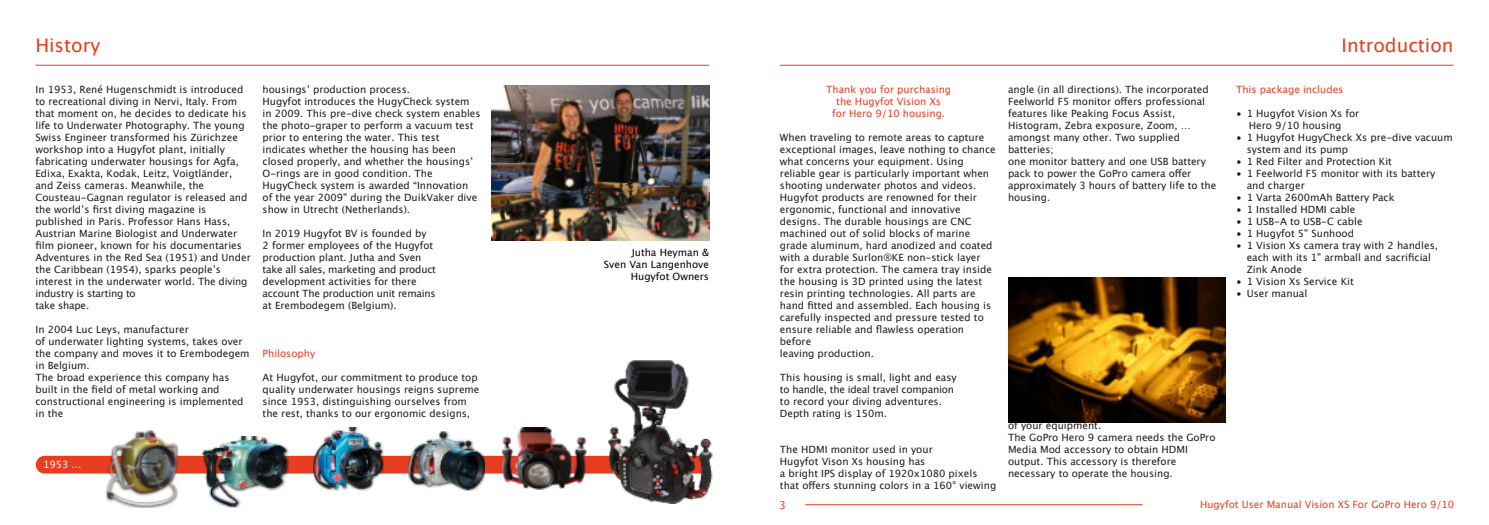
<style>
.page{position:relative;width:1489px;height:525px;background:#fff}
.page>*{position:absolute;margin:0;border:0;box-sizing:border-box;transform-origin:0 0}
.t1{font:18.75px "Lucida Grande";color:#e73e22}
.t2{font:10.75px "Lucida Grande";color:#e73e22}
.t3{font:10px/12px "Lucida Grande";color:#1d1d1b}
.t4{font:10px/12px "Lucida Grande";color:#e73e22;text-align:center}
.t5{font:10px/12px "Lucida Grande";color:#000;text-align:right}
.t6{font:10px "Lucida Grande";color:#fff}
</style>
<div class="page">
<hr style="left:805px;top:504px;width:337px;height:1px;background:#e73e22">
<div style="left:36px;top:455px;width:673px;height:18px;background:#e73e22;border-radius:9px"></div>
<img style="left:123px;top:447px;width:56px;height:59px">
<img style="left:106px;top:430px;width:72px;height:75px">
<img style="left:408px;top:431px;width:76px;height:58px">
<img style="left:503px;top:427px;width:84px;height:63px">
<img style="left:325px;top:444px;width:58px;height:46px">
<img style="left:313px;top:427px;width:69px;height:62px">
<img style="left:224px;top:448px;width:64px;height:59px">
<img style="left:202px;top:436px;width:85px;height:70px">
<img style="left:608px;top:360px;width:105px;height:143px">
<img style="left:491px;top:85px;width:218px;height:155px">
<hr style="left:35px;top:65px;width:674px;height:1px;background:#e73e22">
<hr style="left:780px;top:65px;width:673px;height:1px;background:#e73e22">
<img style="left:1008px;top:277px;width:217px;height:145px">
<h1 class="t1" style="left:35px;top:38px;width:66px">History</h1>
<h1 class="t1" style="left:1341px;top:38px;width:113px">Introduction</h1>
<p class="t4" style="left:1235px;top:84px;width:109px">This package includes</p>
<p class="t3" style="left:1235px;top:108px;width:125px;text-align:center">• 1 Hugyfot Vision Xs for<br>Hero 9/10 housing</p>
<p class="t3" style="left:1246px;top:132px;width:208px;text-indent:-11px">• 1 Hugyfot HugyCheck Xs pre-dive vacuum system and its pump</p>
<p class="t3" style="left:1235px;top:156px;width:157px">• 1 Red Filter and Protection Kit</p>
<p class="t3" style="left:1246px;top:168px;width:190px;text-indent:-11px">• 1 Feelworld F5 monitor with its battery and charger</p>
<p class="t3" style="left:1235px;top:192px;width:160px">• 1 Varta 2600mAh Battery Pack</p>
<p class="t3" style="left:1235px;top:204px;width:121px">• 1 Installed HDMI cable</p>
<p class="t3" style="left:1235px;top:216px;width:128px">• 1 USB-A to USB-C cable</p>
<p class="t3" style="left:1235px;top:228px;width:119px">• 1 Hugyfot 5” Sunhood</p>
<p class="t3" style="left:1246px;top:240px;width:193px;text-indent:-11px">• 1 Vision Xs camera tray with 2 handles, each with its 1” armball and sacrificial<br>Zink Anode</p>
<p class="t3" style="left:1235px;top:276px;width:119px">• 1 Vision Xs Service Kit</p>
<p class="t3" style="left:1235px;top:288px;width:73px">• User manual</p>
<p class="t3" style="left:35px;top:84px;width:217px">In 1953, René Hugenschmidt is introduced to recreational diving in Nervi, Italy. From that moment on, he decides to dedicate his life to Underwater Photography. The young Swiss Engineer transformed his Zürichzee workshop into a Hugyfot plant, initially fabricating underwater housings for Agfa, Edixa, Exakta, Kodak, Leitz, Voigtländer, and Zeiss cameras. Meanwhile, the Cousteau-Gagnan regulator is released and the worldʼs first diving magazine is published in Paris. Professor Hans Hass, Austrian Marine Biologist and Underwater film pioneer, known for his documentaries Adventures in the Red Sea (1951) and Under the Caribbean (1954), sparks peopleʼs interest in the underwater world. The diving industry is starting to<br>take shape.</p>
<p class="t3" style="left:35px;top:324px;width:216px">In 2004 Luc Leys, manufacturer<br>of underwater lighting systems, takes over the company and moves it to Erembodegem in Belgium.<br>The broad experience this company has built in the field of metal working and constructional engineering is implemented in the</p>
<p class="t4" style="left:826px;top:84px;width:126px">Thank you for purchasing the Hugyfot Vision Xs<br>for Hero 9/10 housing.</p>
<p class="t3" style="left:780px;top:132px;width:217px">When traveling to remote areas to capture exceptional images, leave nothing to chance what concerns your equipment. Using reliable gear is particularly important when shooting underwater photos and videos.<br>Hugyfot products are renowned for their ergonomic, functional and innovative designs. The durable housings are CNC machined out of solid blocks of marine grade aluminum, hard anodized and coated with a durable Surlon®KE non-stick layer for extra protection. The camera tray inside the housing is 3D printed using the latest resin printing technologies. All parts are hand fitted and assembled. Each housing is carefully inspected and pressure tested to ensure reliable and flawless operation before<br>leaving production.</p>
<p class="t3" style="left:780px;top:372px;width:178px">This housing is small, light and easy to handle, the ideal travel companion to record your diving adventures.<br>Depth rating is 150m.</p>
<p class="t3" style="left:780px;top:444px;width:218px">The HDMI monitor used in your<br>Hugyfot Vison Xs housing has<br>a bright IPS display of 1920x1080 pixels that offers stunning colors in a 160° viewing</p>
<p class="t3" style="left:262px;top:84px;width:219px">housingsʼ production process.<br>Hugyfot introduces the HugyCheck system in 2009. This pre-dive check system enables the photo-graper to perform a vacuum test prior to entering the water. This test indicates whether the housing has been closed properly, and whether the housingsʼ O-rings are in good condition. The HugyCheck system is awarded “Innovation<br>of the year 2009” during the DuikVaker dive show in Utrecht (Netherlands).</p>
<p class="t3" style="left:262px;top:228px;width:175px">In 2019 Hugyfot BV is founded by<br>2 former employees of the Hugyfot production plant. Jutha and Sven take all sales, marketing and product development activities for there account The production unit remains at Erembodegem (Belgium).</p>
<p class="t4" style="left:262px;top:348px;width:54px">Philosophy</p>
<p class="t3" style="left:262px;top:372px;width:218px">At Hugyfot, our commitment to produce top quality underwater housings reigns supreme since 1953, distinguishing ourselves from the rest, thanks to our ergonomic designs,</p>
<p class="t3" style="left:1007px;top:84px;width:210px">angle (in all directions). The incorporated Feelworld F5 monitor offers professional features like Peaking Focus Assist, Histogram, Zebra exposure, Zoom, … amongst many other. Two supplied batteries;<br>one monitor battery and one USB battery pack to power the GoPro camera offer approximately 3 hours of battery life to the housing.</p>
<p class="t5" style="left:604px;top:246px;width:107px">Jutha Heyman &amp;<br>Sven Van Langenhove<br>Hugyfot Owners</p>
<p class="t3" style="left:1007px;top:420px;width:209px">of your equipment.<br>The GoPro Hero 9 camera needs the GoPro<br>Media Mod accessory to obtain HDMI output. This accessory is therefore necessary to operate the housing.</p>
<p class="t6" style="left:43px;top:460px;width:39px">1953 ...</p>
<p class="t2" style="left:779px;top:500px;width:8px">3</p>
<p class="t4" style="left:1199px;top:499px;width:256px">Hugyfot User Manual Vision XS For GoPro Hero 9/10</p>
</div>
